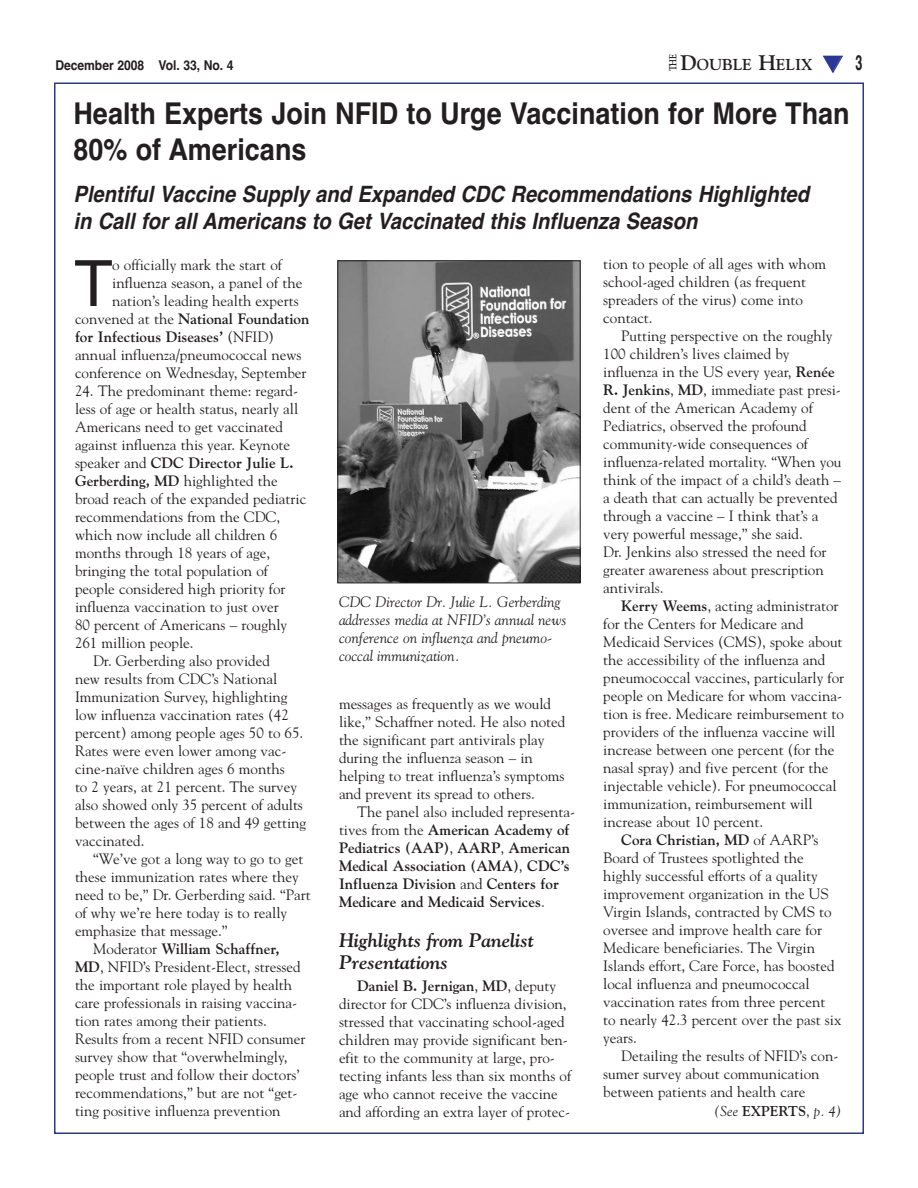
<style>
.page{position:relative;width:918px;height:1188px;background:#fff}
.page>*{position:absolute;margin:0;border:0;box-sizing:border-box;transform-origin:0 0}
.t1{font:63.9px "Helvetica";color:#231f20}
.t2{font:700 30px/36px "Helvetica";color:#231f20;scale:.9 1}
.t3{font:italic 700 22.5px/27px "Helvetica";color:#231f20;scale:.9 1}
.t4{font:italic 700 19.5px/21.8px "Goudy";letter-spacing:-.01em;color:#231f20}
.t5{font:700 15.75px "Goudy";color:#231f20}
.t6{font:15px/18px "Goudy";color:#231f20}
.t7{font:700 15px/18px "Goudy";color:#231f20}
.t8{font:italic 15px/18px "Goudy";color:#231f20}
.t9{font:italic 14.25px "Goudy";color:#231f20}
.t10{font:700 13.5px "Helvetica";letter-spacing:-.005em;color:#231f20;scale:.9 1}
.t11{font:700 10.2px "Goudy";color:#231f20;scale:.8 1}
.s1{font-size:21px}
.s2{color:#2b3795}
.s3{font-family:"Helvetica";font-size:21px}
.s4{font-weight:400}
.s5{font-weight:700}
.s6{font-weight:700;font-style:normal}
.s7{font-style:normal}
</style>
<div class="page">
<img style="left:339px;top:263px;width:239px;height:318px">
<div style="left:337px;top:261px;width:243px;height:322px;border:1px solid #231f20"></div>
<p class="t10" style="left:56px;top:60px;width:199px">December 2008 Vol. 33, No. 4</p>
<p class="t11" style="left:669px;top:71px;width:24px;rotate:-90deg">THE</p>
<p class="t5" style="left:680px;top:58px;width:184px"><span class="s1">D</span>OUBLE <span class="s1">H</span>ELIX <span class="s2">▼</span> <span class="s3">3</span></p>
<h2 class="t2" style="left:74px;top:98px;width:864px">Health Experts Join NFID to Urge Vaccination for More Than<br>80% of Americans</h2>
<h3 class="t3" style="left:74px;top:183px;width:823px">Plentiful Vaccine Supply and Expanded CDC Recommendations Highlighted in Call for all Americans to Get Vaccinated this Influenza Season</h3>
<h1 class="t1" style="left:74px;top:260px;width:40px">T</h1>
<p class="t6" style="left:112px;top:257px;width:171px">o officially mark the start of</p>
<p class="t6" style="left:112px;top:275px;width:192px">influenza season, a panel of the</p>
<p class="t6" style="left:112px;top:293px;width:188px">nation’s leading health experts</p>
<p class="t7" style="left:75px;top:311px;width:236px"><span class="s4">convened at the</span> National Foundation</p>
<p class="t7" style="left:75px;top:329px;width:201px">for Infectious Diseases’ <span class="s4">(NFID)</span></p>
<p class="t6" style="left:75px;top:347px;width:228px">annual influenza/pneumococcal news</p>
<p class="t6" style="left:75px;top:365px;width:233px">conference on Wednesday, September</p>
<p class="t6" style="left:75px;top:383px;width:225px">24. The predominant theme: regard-</p>
<p class="t6" style="left:75px;top:401px;width:225px">less of age or health status, nearly all</p>
<p class="t6" style="left:75px;top:419px;width:210px">Americans need to get vaccinated</p>
<p class="t6" style="left:75px;top:437px;width:217px">against influenza this year. Keynote</p>
<p class="t7" style="left:75px;top:455px;width:220px"><span class="s4">speaker and</span> CDC Director Julie L.</p>
<p class="t6" style="left:75px;top:473px;width:204px"><span class="s5">Gerberding, MD</span> highlighted the</p>
<p class="t6" style="left:75px;top:491px;width:233px">broad reach of the expanded pediatric</p>
<p class="t6" style="left:75px;top:509px;width:207px">recommendations from the CDC,</p>
<p class="t6" style="left:75px;top:527px;width:204px">which now include all children 6</p>
<p class="t6" style="left:75px;top:545px;width:197px">months through 18 years of age,</p>
<p class="t6" style="left:75px;top:563px;width:195px">bringing the total population of</p>
<p class="t6" style="left:75px;top:581px;width:212px">people considered high priority for</p>
<p class="t6" style="left:75px;top:599px;width:205px">influenza vaccination to just over</p>
<p class="t6" style="left:75px;top:617px;width:214px">80 percent of Americans – roughly</p>
<p class="t6" style="left:75px;top:635px;width:120px">261 million people.</p>
<p class="t6" style="left:93px;top:653px;width:178px">Dr. Gerberding also provided</p>
<p class="t6" style="left:75px;top:671px;width:204px">new results from CDC’s National</p>
<p class="t6" style="left:75px;top:689px;width:214px">Immunization Survey, highlighting</p>
<p class="t6" style="left:75px;top:707px;width:215px">low influenza vaccination rates (42</p>
<p class="t6" style="left:75px;top:725px;width:230px">percent) among people ages 50 to 65.</p>
<p class="t6" style="left:75px;top:743px;width:213px">Rates were even lower among vac-</p>
<p class="t6" style="left:75px;top:761px;width:211px">cine-naïve children ages 6 months</p>
<p class="t6" style="left:75px;top:779px;width:224px">to 2 years, at 21 percent. The survey</p>
<p class="t6" style="left:75px;top:797px;width:229px">also showed only 35 percent of adults</p>
<p class="t6" style="left:75px;top:815px;width:233px">between the ages of 18 and 49 getting</p>
<p class="t6" style="left:75px;top:833px;width:71px">vaccinated.</p>
<p class="t6" style="left:93px;top:851px;width:212px">“We’ve got a long way to go to get</p>
<p class="t6" style="left:75px;top:869px;width:225px">these immunization rates where they</p>
<p class="t6" style="left:75px;top:887px;width:237px">need to be,” Dr. Gerberding said. “Part</p>
<p class="t6" style="left:75px;top:905px;width:214px">of why we’re here today is to really</p>
<p class="t6" style="left:75px;top:923px;width:154px">emphasize that message.”</p>
<p class="t7" style="left:93px;top:941px;width:188px"><span class="s4">Moderator</span> William Schaffner,</p>
<p class="t6" style="left:75px;top:959px;width:227px"><span class="s5">MD</span>, NFID’s President-Elect, stressed</p>
<p class="t6" style="left:75px;top:977px;width:219px">the important role played by health</p>
<p class="t6" style="left:75px;top:995px;width:224px">care professionals in raising vaccina-</p>
<p class="t6" style="left:75px;top:1013px;width:193px">tion rates among their patients.</p>
<p class="t6" style="left:75px;top:1031px;width:232px">Results from a recent NFID consumer</p>
<p class="t6" style="left:75px;top:1049px;width:214px">survey show that “overwhelmingly,</p>
<p class="t6" style="left:75px;top:1067px;width:226px">people trust and follow their doctors’</p>
<p class="t6" style="left:75px;top:1085px;width:224px">recommendations,” but are not “get-</p>
<p class="t6" style="left:75px;top:1103px;width:207px">ting positive influenza prevention</p>
<p class="t8" style="left:339px;top:594px;width:229px">CDC Director Dr. Julie L. Gerberding addresses media at NFID’s annual news conference on influenza and pneumo&shy;coccal immunization.</p>
<p class="t6" style="left:339px;top:696px;width:228px">messages as frequently as we would like,” Schaffner noted. He also noted the significant part antivirals play during the influenza season – in helping to treat influenza’s symptoms and prevent its spread to others.</p>
<p class="t7" style="left:339px;top:804px;width:238px;text-indent:18px"><span class="s4">The panel also included representa&shy;tives from the</span> American Academy of Pediatrics (AAP)<span class="s4">,</span> AARP<span class="s4">,</span> American Medical Association (AMA)<span class="s4">,</span> CDC’s Influenza Division <span class="s4">and</span> Centers for Medicare and Medicaid Services<span class="s4">.</span></p>
<h3 class="t4" style="left:339px;top:931px;width:197px">Highlights from Panelist<br>Presentations</h3>
<p class="t6" style="left:339px;top:978px;width:234px;text-indent:18px"><span class="s5">Daniel B. Jernigan</span>, <span class="s5">MD</span>, deputy director for CDC’s influenza division, stressed that vaccinating school-aged children may provide significant ben&shy;efit to the community at large, pro&shy;tecting infants less than six months of age who cannot receive the vaccine and affording an extra layer of protec-</p>
<p class="t6" style="left:603px;top:256px;width:224px">tion to people of all ages with whom school-aged children (as frequent spreaders of the virus) come into contact.</p>
<p class="t6" style="left:603px;top:328px;width:240px;text-indent:18px">Putting perspective on the roughly 100 children’s lives claimed by influenza in the US every year, <span class="s5">Renée R. Jenkins</span>, <span class="s5">MD</span>, immediate past presi&shy;dent of the American Academy of Pediatrics, observed the profound community-wide consequences of influenza-related mortality. “When you think of the impact of a child’s death – a death that can actually be prevented through a vaccine – I think that’s a very powerful message,” she said.<br>Dr. Jenkins also stressed the need for greater awareness about prescription antivirals.</p>
<p class="t6" style="left:621px;top:598px;width:219px"><span class="s5">Kerry Weems</span>, acting administrator</p>
<p class="t6" style="left:603px;top:616px;width:202px">for the Centers for Medicare and</p>
<p class="t6" style="left:603px;top:634px;width:241px">Medicaid Services (CMS), spoke about</p>
<p class="t6" style="left:603px;top:652px;width:224px">the accessibility of the influenza and</p>
<p class="t6" style="left:603px;top:670px;width:242px">pneumococcal vaccines, particularly for</p>
<p class="t6" style="left:603px;top:688px;width:240px">people on Medicare for whom vaccina-</p>
<p class="t6" style="left:603px;top:706px;width:242px">tion is free. Medicare reimbursement to</p>
<p class="t6" style="left:603px;top:724px;width:234px">providers of the influenza vaccine will</p>
<p class="t6" style="left:603px;top:742px;width:233px">increase between one percent (for the</p>
<p class="t6" style="left:603px;top:760px;width:227px">nasal spray) and five percent (for the</p>
<p class="t6" style="left:603px;top:778px;width:235px">injectable vehicle). For pneumococcal</p>
<p class="t6" style="left:603px;top:796px;width:211px">immunization, reimbursement will</p>
<p class="t6" style="left:603px;top:814px;width:162px">increase about 10 percent.</p>
<p class="t7" style="left:621px;top:832px;width:199px">Cora Christian, MD <span class="s4">of AARP’s</span></p>
<p class="t6" style="left:603px;top:850px;width:202px">Board of Trustees spotlighted the</p>
<p class="t6" style="left:603px;top:868px;width:216px">highly successful efforts of a quality</p>
<p class="t6" style="left:603px;top:886px;width:227px">improvement organization in the US</p>
<p class="t6" style="left:603px;top:904px;width:230px">Virgin Islands, contracted by CMS to</p>
<p class="t6" style="left:603px;top:922px;width:220px">oversee and improve health care for</p>
<p class="t6" style="left:603px;top:940px;width:213px">Medicare beneficiaries. The Virgin</p>
<p class="t6" style="left:603px;top:958px;width:233px">Islands effort, Care Force, has boosted</p>
<p class="t6" style="left:603px;top:976px;width:208px">local influenza and pneumococcal</p>
<p class="t6" style="left:603px;top:994px;width:224px">vaccination rates from three percent</p>
<p class="t6" style="left:603px;top:1012px;width:240px">to nearly 42.3 percent over the past six</p>
<p class="t6" style="left:603px;top:1030px;width:35px">years.</p>
<p class="t6" style="left:621px;top:1048px;width:219px">Detailing the results of NFID’s con-</p>
<p class="t6" style="left:603px;top:1066px;width:218px">sumer survey about communication</p>
<p class="t6" style="left:603px;top:1084px;width:204px">between patients and health care</p>
<p class="t9" style="left:714px;top:1106px;width:129px">(See <span class="s6">EXPERTS</span><span class="s7">,</span> p. 4)</p>
</div>
